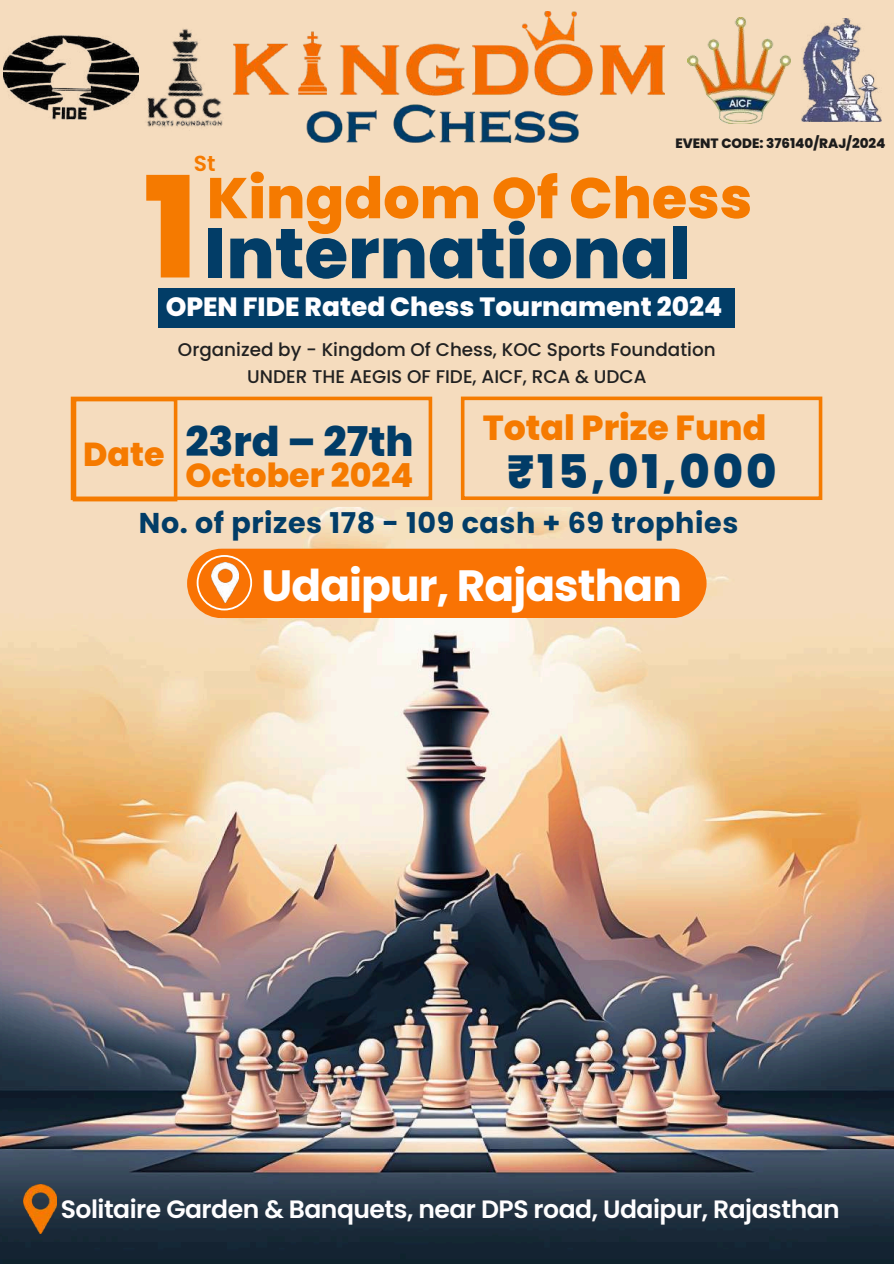
<style>
.page{position:relative;width:894px;height:1264px;background:#fff}
.page>*{position:absolute;margin:0;border:0;box-sizing:border-box;transform-origin:0 0}
.t1{font:800 140.4px "Poppins";color:#f57a00}
.t2{font:800 70.65px "Poppins";color:#023d67}
.t3{font:800 57.3px "Poppins";color:#f57a00}
.t4{font:800 46.35px "Poppins";letter-spacing:.06em;color:#013c67}
.t5{font:700 43.8px "Poppins";letter-spacing:-.02em;color:#fffeff}
.t6{font:800 40.95px "Poppins";color:#013c67}
.t7{font:800 34.8px "Poppins";color:#f57a00}
.t8{font:800 33.15px "Poppins";color:#f57a00}
.t9{font:700 28.65px "Poppins";letter-spacing:.02em;color:#023d67}
.t10{font:800 26.4px "Poppins";color:#fffeff}
.t11{font:600 25.05px "Poppins";letter-spacing:-.02em;color:#fffeff}
.t12{font:600 21.75px "Poppins";color:#f57a00}
.t13{font:500 18.3px/26.7px "Poppins";color:#212121;text-align:center}
.t14{font:800 13.5px "Poppins";color:#1c1c1c}
</style>
<div class="page">
<img style="left:0;top:507px;width:893px;height:756px">
<div style="left:0;top:0;width:893px;height:507px;background:#f5dcbe"></div>
<img style="left:257px;top:11px;width:407px;height:131px">
<img style="left:24px;top:1184px;width:32px;height:49px">
<img style="left:801px;top:19px;width:80px;height:102px">
<img style="left:687px;top:17px;width:102px;height:106px">
<img style="left:3px;top:35px;width:104px;height:85px">
<div style="left:159px;top:288px;width:575px;height:39px;background:#023d67"></div>
<div style="left:461px;top:396px;width:361px;height:104px;border:4px solid #f57b00"></div>
<div style="left:71px;top:396px;width:361px;height:104px;border:4px solid #f57b00"></div>
<div style="left:73px;top:398px;width:104px;height:103px;border:4px solid #f57b00"></div>
<div style="left:187px;top:548px;width:519px;height:70px;background:#f97304"></div>
<div style="left:197px;top:555px;width:55px;height:55px;border:2px solid #fff;border-radius:50%"></div>
<img style="left:211px;top:562px;width:27px;height:40px">
<img style="left:107px;top:5px;width:150px;height:158px">
<p class="t14" style="left:675px;top:134px;width:212px">EVENT CODE: 376140/RAJ/2024</p>
<p class="t12" style="left:194px;top:149px;width:23px">St</p>
<h3 class="t3" style="left:207px;top:158px;width:546px">Kingdom Of Chess</h3>
<h1 class="t1" style="left:144px;top:130px;width:56px">1</h1>
<h2 class="t2" style="left:204px;top:204px;width:487px">International</h2>
<h3 class="t10" style="left:166px;top:289px;width:558px">OPEN FIDE Rated Chess Tournament 2024</h3>
<p class="t13" style="left:178px;top:336px;width:539px">Organized by - Kingdom Of Chess, KOC Sports Foundation<br>UNDER THE AEGIS OF FIDE, AICF, RCA &amp; UDCA</p>
<h3 class="t6" style="left:83px;top:412px;width:332px"><sub>Date</sub> 23rd – 27th</h3>
<h3 class="t7" style="left:482px;top:404px;width:285px">Total Prize Fund</h3>
<h3 class="t4" style="left:507px;top:439px;width:271px">₹15,01,000</h3>
<h3 class="t8" style="left:185px;top:452px;width:229px">October 2024</h3>
<h3 class="t9" style="left:139px;top:503px;width:600px">No. of prizes 178 - 109 cash + 69 trophies</h3>
<h3 class="t5" style="left:261px;top:554px;width:422px">Udaipur, Rajasthan</h3>
<h3 class="t11" style="left:61px;top:1191px;width:780px">Solitaire Garden &amp; Banquets, near DPS road, Udaipur, Rajasthan</h3>
</div>
